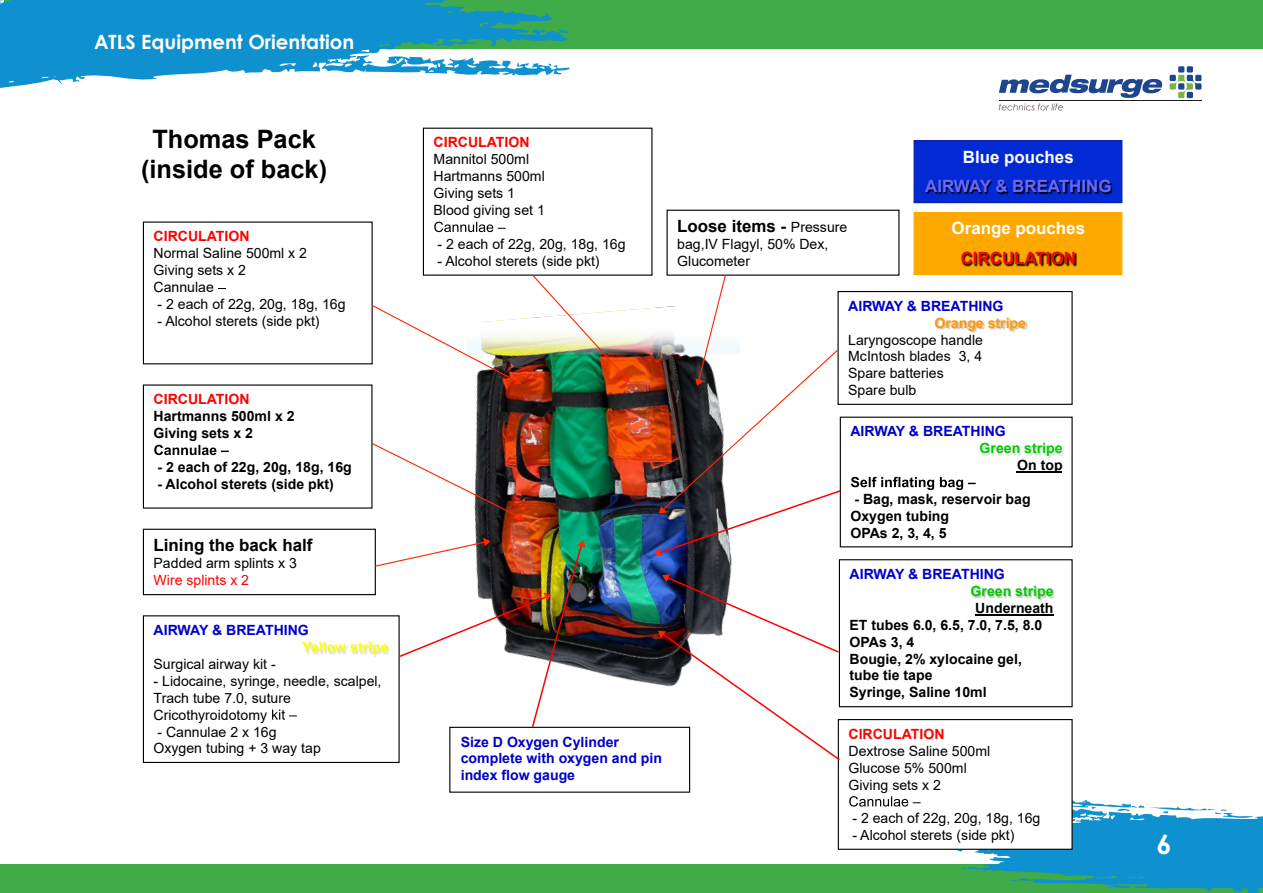
<style>
.page{position:relative;width:1263px;height:893px;background:#fff}
.page>*{position:absolute;margin:0;border:0;box-sizing:border-box;transform-origin:0 0}
.t1{font:700 27px "Century Gothic";color:#fff}
.t2{font:700 25.35px/29.5px "Arial";color:#000;text-align:center}
.t3{font:700 19.65px "Century Gothic";color:#fff}
.t4{font:700 16.95px "Arial";color:#000}
.t5{font:700 16.95px "Arial";color:#fff}
.t6{font:700 16.95px "Arial";color:#6767ff}
.t7{font:700 16.95px "Arial";color:#f00}
.t8{font:14.1px/17px "Arial";color:#000}
.t9{font:700 14.1px/17px "Arial";color:#000}
.t10{font:700 14.1px/17px "Arial";color:#0000cb}
.t11{font:700 14.1px "Arial";color:#f00}
.t12{font:700 14.1px "Arial";color:#00cb00}
.t13{font:14.1px "Arial";color:#f00}
.t14{font:700 14.1px "Arial";color:#ff0}
.t15{font:700 14.1px "Arial";color:#ff9800}
.s1{font-weight:400;font-size:14.1px}
</style>
<div class="page">
<div style="left:0;top:864px;width:1263px;height:29px;background:#3fab49"></div>
<div style="left:4px;top:1px;width:1259px;height:48px;background:#3fab49"></div>
<svg style="left:0;top:0;width:570px;height:88px;fill:#0f90cf"></svg>
<div style="left:1178px;top:66px;width:6px;height:7px;background:#1d468f"></div>
<div style="left:1187px;top:66px;width:6px;height:7px;background:#1d468f"></div>
<svg style="left:1169px;top:75px;width:32px;height:23px"></svg>
<svg style="left:999px;top:104px;width:64px;height:6px"></svg>
<svg style="left:999px;top:75px;width:163px;height:23px"></svg>
<div style="left:913px;top:140px;width:209px;height:63px;background:#0329d5;border:1px solid #021ea9"></div>
<img style="left:920px;top:180px;width:197px;height:23px">
<div style="left:913px;top:212px;width:209px;height:63px;background:#ffa800"></div>
<div style="left:143px;top:615px;width:257px;height:148px;border:1px solid #000"></div>
<img style="left:304px;top:643px;width:67px;height:12px">
<svg style="left:272px;top:709px;width:25px;height:11px"></svg>
<div style="left:839px;top:559px;width:234px;height:148px;border:1px solid #000"></div>
<img style="left:971px;top:586px;width:84px;height:15px">
<hr style="left:975px;top:614px;width:79px;height:2px;background:#000">
<div style="left:666px;top:210px;width:233px;height:66px;border:1px solid #000"></div>
<div style="left:143px;top:529px;width:233px;height:66px;border:1px solid #000"></div>
<div style="left:840px;top:417px;width:233px;height:130px;background:#fff;border:1px solid #000"></div>
<img style="left:980px;top:445px;width:84px;height:14px">
<hr style="left:1017px;top:472px;width:45px;height:1px;background:#000">
<svg style="left:851px;top:477px;width:125px;height:13px"></svg>
<div style="left:838px;top:719px;width:235px;height:131px;background:#fff;border:1px solid #000"></div>
<svg style="left:849px;top:790px;width:414px;height:103px"></svg>
<svg style="left:154px;top:445px;width:75px;height:10px"></svg>
<svg style="left:434px;top:222px;width:72px;height:10px"></svg>
<div style="left:837px;top:291px;width:236px;height:114px;border:1px solid #000"></div>
<img style="left:936px;top:318px;width:92px;height:15px">
<img style="left:371px;top:274px;width:471px;height:488px">
<img style="left:956px;top:252px;width:125px;height:23px">
<h3 class="t3" style="left:94px;top:27px;width:262px">ATLS Equipment Orientation</h3>
<h2 class="t2" style="left:141px;top:125px;width:188px">Thomas Pack (inside of back)</h2>
<p class="t11" style="left:154px;top:226px;width:98px">CIRCULATION</p>
<p class="t8" style="left:154px;top:245px;width:155px">Normal Saline 500ml x 2<br>Giving sets x 2<br>Cannulae</p>
<p class="t8" style="left:157px;top:295px;width:190px">- 2 each of 22g, 20g, 18g, 16g</p>
<p class="t8" style="left:157px;top:312px;width:164px">- Alcohol sterets (side pkt)</p>
<p class="t11" style="left:154px;top:389px;width:98px">CIRCULATION</p>
<p class="t9" style="left:154px;top:408px;width:142px">Hartmanns 500ml x 2<br>Giving sets x 2</p>
<p class="t9" style="left:157px;top:459px;width:196px">- 2 each of 22g, 20g, 18g, 16g</p>
<p class="t9" style="left:157px;top:475px;width:178px">- Alcohol sterets (side pkt)</p>
<p class="t4" style="left:154px;top:533px;width:160px">Lining the back half</p>
<p class="t8" style="left:154px;top:555px;width:145px">Padded arm splints x 3</p>
<p class="t13" style="left:154px;top:570px;width:97px">Wire splints x 2</p>
<p class="t10" style="left:154px;top:622px;width:157px">AIRWAY &amp; BREATHING</p>
<p class="t14" style="left:302px;top:637px;width:88px">Yellow stripe</p>
<p class="t8" style="left:154px;top:655px;width:124px">Surgical airway kit -</p>
<p class="t8" style="left:154px;top:672px;width:229px">- Lidocaine, syringe, needle, scalpel,<br>Trach tube 7.0, suture<br>Cricothyroidotomy</p>
<p class="t8" style="left:154px;top:723px;width:169px">- Cannulae 2 x 16g<br>Oxygen tubing + 3 way tap</p>
<p class="t11" style="left:434px;top:132px;width:98px">CIRCULATION</p>
<p class="t8" style="left:434px;top:151px;width:113px">Mannitol 500ml<br>Hartmanns 500ml<br>Giving sets 1<br>Blood giving set 1</p>
<p class="t8" style="left:437px;top:235px;width:190px">- 2 each of 22g, 20g, 18g, 16g</p>
<p class="t8" style="left:437px;top:252px;width:164px">- Alcohol sterets (side pkt)</p>
<p class="t10" style="left:461px;top:733px;width:203px">Size D Oxygen Cylinder complete with oxygen and pin index flow gauge</p>
<p class="t5" style="left:963px;top:145px;width:112px">Blue pouches</p>
<p class="t4" style="left:677px;top:214px;width:172px">Loose items - <span class="s1">Pressure</span></p>
<p class="t8" style="left:677px;top:236px;width:153px">bag,IV Flagyl, 50% Dex,<br>Glucometer</p>
<p class="t6" style="left:925px;top:174px;width:188px">AIRWAY &amp; BREATHING</p>
<p class="t5" style="left:951px;top:217px;width:135px">Orange pouches</p>
<p class="t7" style="left:961px;top:246px;width:117px">CIRCULATION</p>
<p class="t10" style="left:848px;top:297px;width:157px">AIRWAY &amp; BREATHING</p>
<p class="t15" style="left:934px;top:313px;width:93px">Orange stripe</p>
<p class="t8" style="left:848px;top:331px;width:136px">Laryngoscope handle<br>McIntosh blades 3, 4<br>Spare batteries<br>Spare bulb</p>
<p class="t10" style="left:850px;top:423px;width:157px">AIRWAY &amp; BREATHING</p>
<p class="t12" style="left:979px;top:438px;width:85px">Green stripe</p>
<p class="t9" style="left:1017px;top:457px;width:47px">On top</p>
<p class="t9" style="left:850px;top:491px;width:182px">- Bag, mask, reservoir bag<br>Oxygen tubing<br>OPAs 2, 3, 4, 5</p>
<p class="t10" style="left:849px;top:566px;width:157px">AIRWAY &amp; BREATHING</p>
<p class="t12" style="left:970px;top:581px;width:85px">Green stripe</p>
<p class="t9" style="left:849px;top:599px;width:205px;text-indent:126px">Underneath<br>ET tubes 6.0, 6.5, 7.0, 7.5, 8.0<br>OPAs 3, 4<br>Bougie, 2% xylocaine gel, tube tie tape<br>Syringe, Saline 10ml</p>
<p class="t11" style="left:848px;top:724px;width:98px">CIRCULATION</p>
<p class="t8" style="left:848px;top:742px;width:143px">Dextrose Saline 500ml<br>Glucose 5% 500ml<br>Giving sets x 2</p>
<p class="t8" style="left:852px;top:810px;width:190px">- 2 each of 22g, 20g, 18g, 16g</p>
<p class="t8" style="left:852px;top:827px;width:164px">- Alcohol sterets (side pkt)</p>
<h1 class="t1" style="left:1156px;top:823px;width:17px">6</h1>
</div>
